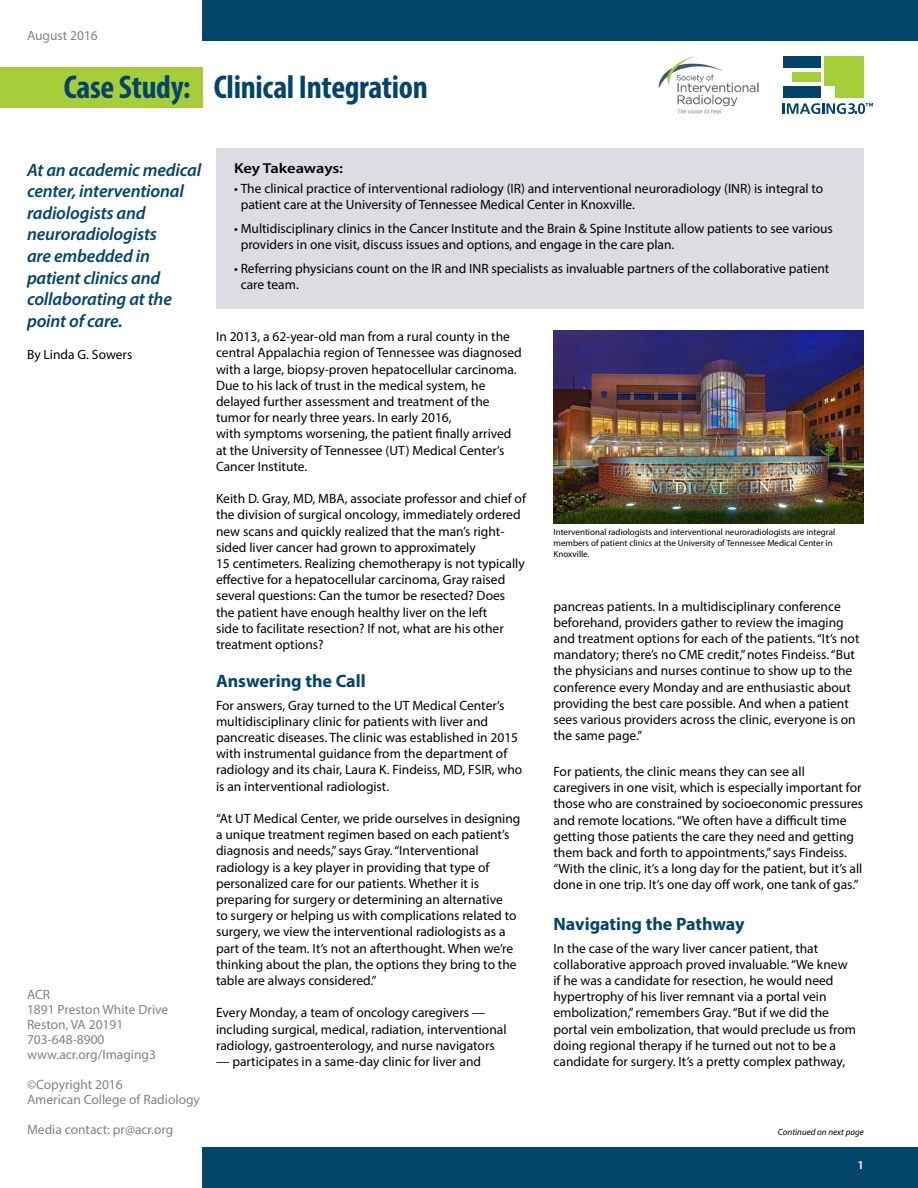
<style>
.page{position:relative;width:918px;height:1188px;background:#fff}
.page>*{position:absolute;margin:0;border:0;box-sizing:border-box;transform-origin:0 0}
.t1{font:700 condensed 33px "Myriad Pro";letter-spacing:-.01em;color:#054469}
.t2{font:italic 600 18px/21.6px "Myriad Pro";letter-spacing:-.01em;color:#054469}
.t3{font:700 18px "Myriad Pro";color:#054469}
.t4{font:600 14.4px "Myriad Pro";letter-spacing:-.01em;color:#000;scale:1.15 1}
.t5{font:13.5px/16.2px "Myriad Pro";color:#000}
.t6{font:13.5px/15px "Myriad Pro";color:#808285}
.t7{font:600 12px "Myriad Pro";color:#fff}
.t8{font:9px/10.8px "Myriad Pro";color:#000}
.t9{font:italic 9px "Myriad Pro";color:#000}
</style>
<div class="page">
<div style="left:202px;top:0;width:716px;height:40px;background:#04456a"></div>
<div style="left:0;top:68px;width:202px;height:40px;background:#a6ce3a"></div>
<div style="left:202px;top:1148px;width:716px;height:40px;background:#04456a"></div>
<div style="left:783px;top:56px;width:38px;height:11px;background:#054469"></div>
<div style="left:792px;top:73px;width:29px;height:9px;background:#a5ce3b"></div>
<div style="left:783px;top:86px;width:38px;height:12px;background:#054469"></div>
<div style="left:824px;top:56px;width:40px;height:41px;background:#a5ce3b"></div>
<svg style="left:783px;top:103px;width:90px;height:11px"></svg>
<div style="left:824px;top:86px;width:11px;height:12px;background:#fff;border:1px solid #fff"></div>
<img style="left:659px;top:55px;width:100px;height:59px">
<div style="left:216px;top:148px;width:648px;height:161px;background:#dbdde3"></div>
<img style="left:554px;top:330px;width:310px;height:194px">
<p class="t6" style="left:27px;top:28px;width:72px">August 2016</p>
<h1 class="t1" style="left:64px;top:67px;width:366px">Case Study: Clinical Integration</h1>
<h2 class="t2" style="left:27px;top:158px;width:176px">At an academic medical center, interventional radiologists and neuroradiologists<br>are embedded in patient clinics and collaborating at the point of care.</h2>
<p class="t5" style="left:27px;top:346px;width:107px">By Linda G. Sowers</p>
<p class="t6" style="left:27px;top:987px;width:143px">ACR<br>1891 Preston White Drive<br>Reston, VA 20191<br>703-648-8900 www.acr.org/Imaging3</p>
<p class="t6" style="left:27px;top:1077px;width:175px">©Copyright 2016<br>American College of Radiology</p>
<p class="t6" style="left:27px;top:1122px;width:148px">Media contact: pr@acr.org</p>
<p class="t4" style="left:234px;top:159px;width:96px">Key Takeaways:</p>
<p class="t5" style="left:241px;top:180px;width:584px;text-indent:-7px">• The clinical practice of interventional radiology (IR) and interventional neuroradiology (INR) is integral to patient care at the University of Tennessee Medical Center in Knoxville.</p>
<p class="t5" style="left:241px;top:220px;width:594px;text-indent:-7px">• Multidisciplinary clinics in the Cancer Institute and the Brain &amp; Spine Institute allow patients to see various providers in one visit, discuss issues and options, and engage in the care plan.</p>
<p class="t5" style="left:241px;top:260px;width:590px;text-indent:-7px">• Referring physicians count on the IR and INR specialists as invaluable partners of the collaborative patient care team.</p>
<p class="t5" style="left:216px;top:328px;width:307px">In 2013, a 62-year-old man from a rural county in the central Appalachia region of Tennessee was diagnosed with a large, biopsy-proven hepatocellular carcinoma.<br>Due to his lack of trust in the medical system, he delayed further assessment and treatment of the tumor for nearly three years. In early 2016,<br>with symptoms worsening, the patient finally arrived at the University of Tennessee (UT) Medical Center’s Cancer Institute.</p>
<p class="t5" style="left:216px;top:490px;width:311px">Keith D. Gray, MD, MBA, associate professor and chief of the division of surgical oncology, immediately ordered new scans and quickly realized that the man’s right&shy;sided liver cancer had grown to approximately<br>15 centimeters. Realizing chemotherapy is not typically effective for a hepatocellular carcinoma, Gray raised several questions: Can the tumor be resected? Does the patient have enough healthy liver on the left<br>side to facilitate resection? If not, what are his other treatment options?</p>
<h2 class="t3" style="left:216px;top:669px;width:151px">Answering the Call</h2>
<p class="t5" style="left:216px;top:697px;width:308px">For answers, Gray turned to the UT Medical Center’s multidisciplinary clinic for patients with liver and pancreatic diseases. The clinic was established in 2015 with instrumental guidance from the department of radiology and its chair, Laura K. Findeiss, MD, FSIR, who is an interventional radiologist.</p>
<p class="t5" style="left:216px;top:810px;width:306px">“At UT Medical Center, we pride ourselves in designing a unique treatment regimen based on each patient’s diagnosis and needs,” says Gray. “Interventional radiology is a key player in providing that type of personalized care for our patients. Whether it is preparing for surgery or determining an alternative<br>to surgery or helping us with complications related to surgery, we view the interventional radiologists as a part of the team. It’s not an afterthought. When we’re thinking about the plan, the options they bring to the table are always considered.”</p>
<p class="t5" style="left:216px;top:1005px;width:292px">Every Monday, a team of oncology caregivers — including surgical, medical, radiation, interventional radiology, gastroenterology, and nurse navigators</p>
<p class="t5" style="left:216px;top:1053px;width:267px">— participates in a same-day clinic for liver and</p>
<p class="t8" style="left:554px;top:526px;width:283px">Interventional radiologists and interventional neuroradiologists are integral members of patient clinics at the University of Tennessee Medical Center in<br>Knoxville.</p>
<p class="t5" style="left:554px;top:598px;width:308px">pancreas patients. In a multidisciplinary conference beforehand, providers gather to review the imaging and treatment options for each of the patients. “It’s not mandatory; there’s no CME credit,” notes Findeiss. “But the physicians and nurses continue to show up to the conference every Monday and are enthusiastic about providing the best care possible. And when a patient sees various providers across the clinic, everyone is on the same page.”</p>
<p class="t5" style="left:554px;top:763px;width:311px">For patients, the clinic means they can see all caregivers in one visit, which is especially important for those who are constrained by socioeconomic pressures and remote locations. “We often have a difficult time getting those patients the care they need and getting them back and forth to appointments,” says Findeiss. “With the clinic, it’s a long day for the patient, but it’s all done in one trip. It’s one day off work, one tank of gas.”</p>
<h2 class="t3" style="left:554px;top:913px;width:193px">Navigating the Pathway</h2>
<p class="t5" style="left:554px;top:940px;width:304px">In the case of the wary liver cancer patient, that collaborative approach proved invaluable. “We knew if he was a candidate for resection, he would need hypertrophy of his liver remnant via a portal vein embolization,” remembers Gray. “But if we did the portal vein embolization, that would preclude us from doing regional therapy if he turned out not to be a candidate for surgery. It’s a pretty complex pathway,</p>
<p class="t9" style="left:778px;top:1126px;width:88px">Continued on next page</p>
<p class="t7" style="left:858px;top:1157px;width:8px">1</p>
</div>
